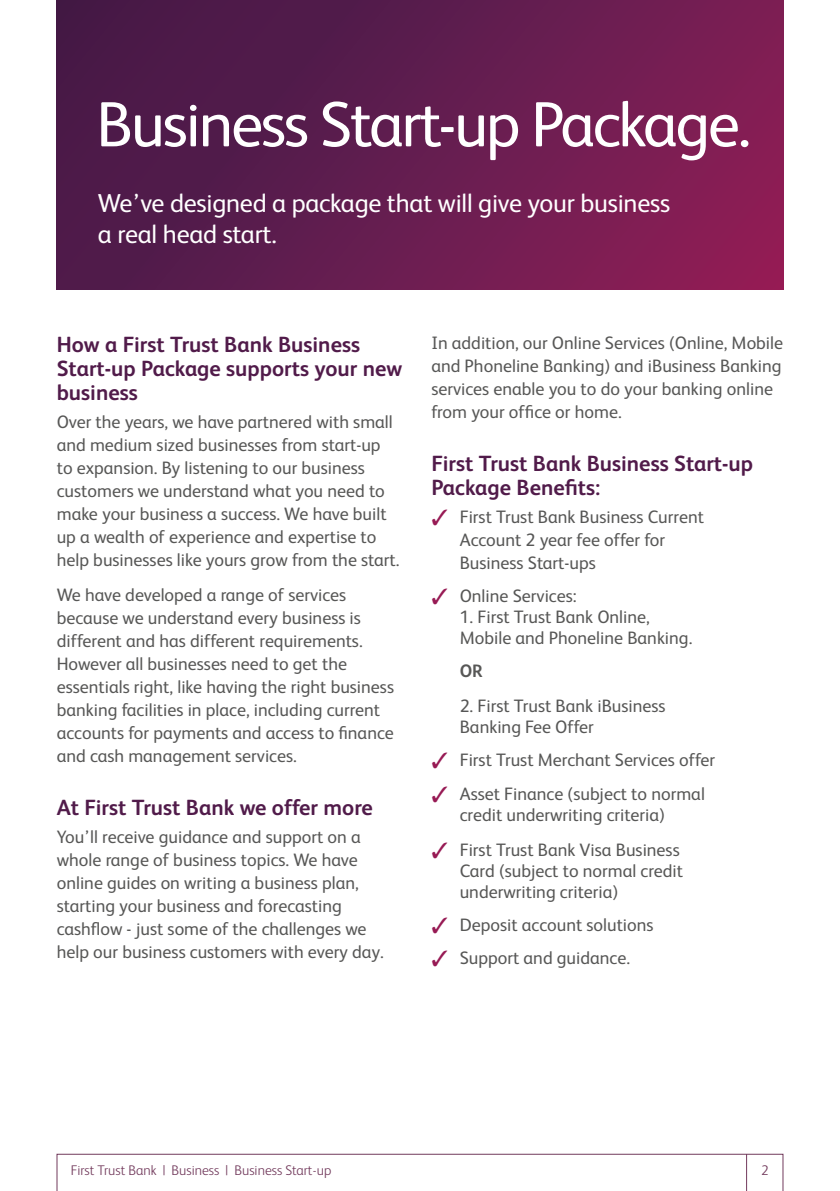
<style>
.page{position:relative;width:840px;height:1191px;background:#fff}
.page>*{position:absolute;margin:0;border:0;box-sizing:border-box;transform-origin:0 0}
.t1{font:64px "FS Albert";letter-spacing:-.035em;color:#fff}
.t2{font:26px/31.2px "FS Albert";letter-spacing:-.01em;color:#fff}
.t3{font:700 22px/24px "FS Albert";color:#511b4a}
.t4{font:18px/23px "FS Albert";color:#575756}
.t5{font:700 18px "FS Albert";color:#575756}
.t6{font:300 14px "FS Albert";color:#723a5c}
.s1{color:#971a54}
</style>
<div class="page">
<svg style="left:57px;top:1154px;width:725px;height:37px"></svg>
<hr style="left:745px;top:1154px;width:1px;height:37px;background:#723a5c">
<div style="left:57px;top:0;width:725px;height:289px;background:linear-gradient(to right,#441a48,#861f56)"></div>
<h1 class="t1" style="left:96px;top:88px;width:655px">Business Start-up Package.</h1>
<h2 class="t2" style="left:98px;top:187px;width:573px">We’ve designed a package that will give your business a real head start.</h2>
<p class="t3" style="left:57px;top:331px;width:347px">How a First Trust Bank Business<br>Start-up Package supports your new business</p>
<p class="t4" style="left:57px;top:410px;width:344px">Over the years, we have partnered with small and medium sized businesses from start-up to expansion. By listening to our business customers we understand what you need to make your business a success. We have built up a wealth of experience and expertise to help businesses like yours grow from the start.</p>
<p class="t4" style="left:57px;top:583px;width:338px">We have developed a range of services because we understand every business is different and has different requirements.<br>However all businesses need to get the essentials right, like having the right business banking facilities in place, including current accounts for payments and access to finance and cash management services.</p>
<p class="t3" style="left:57px;top:794px;width:317px">At First Trust Bank we offer more</p>
<p class="t4" style="left:57px;top:825px;width:328px">You’ll receive guidance and support on a whole range of business topics. We have online guides on writing a business plan, starting your business and forecasting cashflow - just some of the challenges we help our business customers with every day.</p>
<p class="t4" style="left:431px;top:331px;width:353px">In addition, our Online Services (Online, Mobile and Phoneline Banking) and iBusiness Banking services enable you to do your banking online from your office or home.</p>
<p class="t3" style="left:431px;top:450px;width:323px">First Trust Bank Business Start-up<br>Package Benefits:</p>
<p class="t4" style="left:459px;top:505px;width:246px;text-indent:-28px"><span class="s1">✓</span> First Trust Bank Business Current<br>Account 2 year fee offer for<br>Business Start-ups</p>
<p class="t4" style="left:431px;top:584px;width:147px"><span class="s1">✓</span> Online Services:</p>
<p class="t4" style="left:459px;top:606px;width:234px;line-height:21px">1. First Trust Bank Online,<br>Mobile and Phoneline Banking.</p>
<p class="t5" style="left:459px;top:659px;width:25px">OR</p>
<p class="t4" style="left:459px;top:695px;width:207px;line-height:21px">2. First Trust Bank iBusiness<br>Banking Fee Offer</p>
<p class="t4" style="left:431px;top:748px;width:285px"><span class="s1">✓</span> First Trust Merchant Services offer</p>
<p class="t4" style="left:459px;top:782px;width:246px;line-height:21px;text-indent:-28px"><span class="s1">✓</span> Asset Finance (subject to normal credit underwriting criteria)</p>
<p class="t4" style="left:459px;top:838px;width:225px;line-height:21px;text-indent:-28px"><span class="s1">✓</span> First Trust Bank Visa Business<br>Card (subject to normal credit underwriting criteria)</p>
<p class="t4" style="left:431px;top:912px;width:224px"><span class="s1">✓</span> Deposit account solutions</p>
<p class="t4" style="left:431px;top:945px;width:200px"><span class="s1">✓</span> Support and guidance.</p>
<p class="t6" style="left:71px;top:1161px;width:262px">First Trust Bank | Business | Business Start-up</p>
<p class="t6" style="left:760px;top:1160px;width:9px">2</p>
</div>
